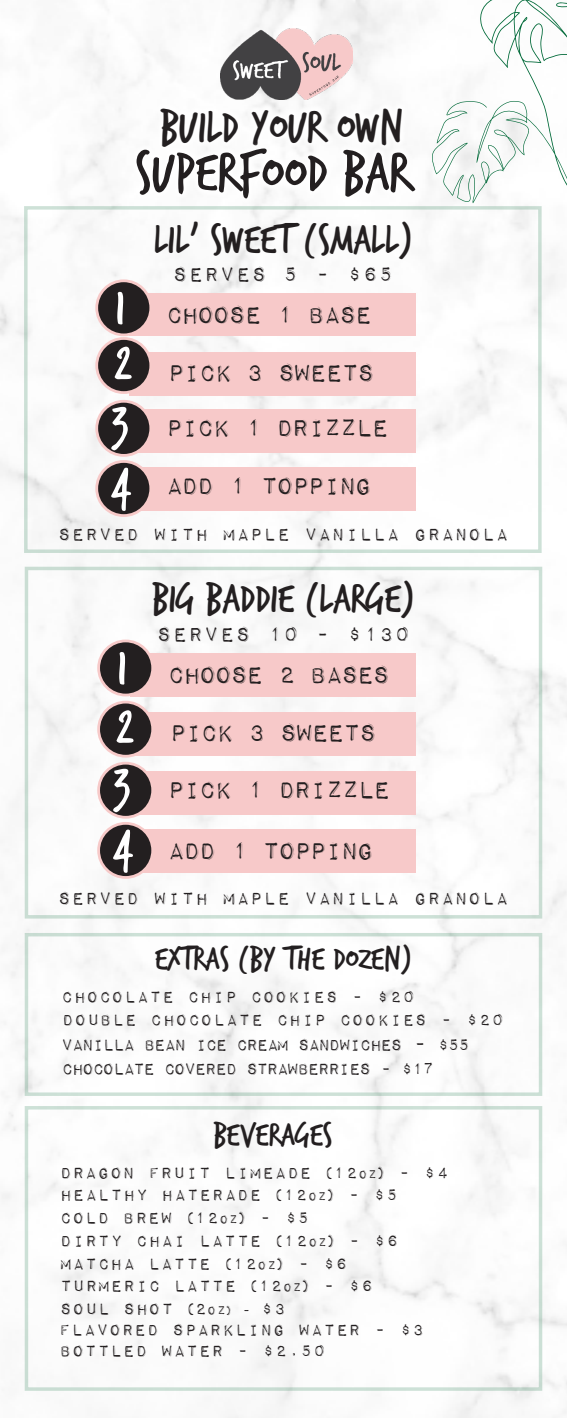
<style>
.page{position:relative;width:567px;height:1418px;background:#fff}
.page>*{position:absolute;margin:0;border:0;box-sizing:border-box;transform-origin:0 0}
.t1{font:59.5px "Trash Hand";color:#231f20}
.t2{font:53.02px "Trash Hand";color:#fff}
.t3{font:49px "Trash Hand";color:#231f20}
.t4{font:43.75px "Trash Hand";color:#231f20}
.t5{font:35px "Trash Hand";color:#231f20}
.t6{font:31.5px "Impact Label Reversed";letter-spacing:-.1em;color:#231f20}
.t7{font:26.25px "Impact Label Reversed";color:#231f20}
.t8{font:22.75px "Impact Label Reversed";color:#231f20}
.t9{font:21px "Impact Label Reversed";color:#231f20}
.t10{font:21px "Impact Label Reversed";letter-spacing:-.11em;color:#231f20}
.s1{font-size:24.5px}
.s2{font-size:15.75px}
</style>
<div class="page">
<img style="left:0;top:0;width:567px;height:1418px">
<div style="left:129px;top:293px;width:286px;height:43px;background:#f7c9c9"></div>
<div style="left:97px;top:281px;width:54px;height:54px;background:#231f20;border-radius:50%"></div>
<div style="left:95px;top:279px;width:57px;height:57px;border:3px solid #f7cac9;border-radius:50%"></div>
<div style="left:129px;top:352px;width:286px;height:44px;background:#f7c9c9"></div>
<div style="left:97px;top:338px;width:54px;height:54px;background:#231f20;border-radius:50%"></div>
<div style="left:95px;top:337px;width:57px;height:57px;border:3px solid #f7cac9;border-radius:50%"></div>
<div style="left:129px;top:410px;width:286px;height:43px;background:#f7c9c9"></div>
<div style="left:97px;top:401px;width:54px;height:54px;background:#231f20;border-radius:50%"></div>
<div style="left:95px;top:400px;width:57px;height:57px;border:3px solid #f7cac9;border-radius:50%"></div>
<div style="left:129px;top:468px;width:286px;height:43px;background:#f7c9c9"></div>
<div style="left:97px;top:461px;width:54px;height:54px;background:#231f20;border-radius:50%"></div>
<div style="left:95px;top:460px;width:57px;height:57px;border:3px solid #f7cac9;border-radius:50%"></div>
<div style="left:130px;top:653px;width:285px;height:44px;background:#f7c9c9"></div>
<div style="left:99px;top:641px;width:54px;height:54px;background:#231f20;border-radius:50%"></div>
<div style="left:97px;top:639px;width:57px;height:57px;border:3px solid #f7cac9;border-radius:50%"></div>
<div style="left:130px;top:712px;width:285px;height:44px;background:#f7c9c9"></div>
<div style="left:99px;top:702px;width:54px;height:54px;background:#231f20;border-radius:50%"></div>
<div style="left:97px;top:700px;width:57px;height:57px;border:3px solid #f7cac9;border-radius:50%"></div>
<div style="left:130px;top:771px;width:285px;height:44px;background:#f7c9c9"></div>
<div style="left:99px;top:763px;width:54px;height:54px;background:#231f20;border-radius:50%"></div>
<div style="left:97px;top:762px;width:57px;height:56px;border:3px solid #f7cac9;border-radius:50%"></div>
<div style="left:130px;top:829px;width:285px;height:43px;background:#f7c9c9"></div>
<div style="left:99px;top:823px;width:54px;height:54px;background:#231f20;border-radius:50%"></div>
<div style="left:97px;top:822px;width:57px;height:57px;border:3px solid #f7cac9;border-radius:50%"></div>
<div style="left:153px;top:101px;width:256px;height:52px;background:#fff"></div>
<img style="left:221px;top:29px;width:131px;height:70px">
<div style="left:130px;top:142px;width:293px;height:63px;background:#fff"></div>
<svg style="left:430px;top:0;width:137px;height:203px"></svg>
<p class="t3" style="left:160px;top:102px;width:245px">BUILD YOUR OWN</p>
<p class="t1" style="left:135px;top:143px;width:277px">SUPERFOOD BAR</p>
<p class="t2" style="left:115px;top:281px;width:13px">1</p>
<p class="t2" style="left:115px;top:337px;width:20px">2</p>
<p class="t2" style="left:111px;top:397px;width:19px">3</p>
<p class="t4" style="left:154px;top:218px;width:260px">LIL’ SWEET (SMALL)</p>
<p class="t7" style="left:173px;top:262px;width:223px">Serves 5 - $65</p>
<p class="t6" style="left:165px;top:300px;width:209px">Choose 1 base</p>
<p class="t6" style="left:167px;top:357px;width:210px">pick 3 sweets</p>
<p class="t6" style="left:165px;top:413px;width:226px">pick 1 drizzle</p>
<p class="t2" style="left:111px;top:458px;width:21px">4</p>
<p class="t6" style="left:165px;top:470px;width:209px">add 1 topping</p>
<p class="t8" style="left:58px;top:523px;width:453px">served with maple vanilla granola</p>
<p class="t4" style="left:152px;top:577px;width:264px">BIG BADDIE (LARGE)</p>
<p class="t7" style="left:156px;top:621px;width:256px">Serves 10 - $130</p>
<p class="t2" style="left:116px;top:641px;width:13px">1</p>
<p class="t6" style="left:167px;top:660px;width:225px">Choose 2 bases</p>
<p class="t2" style="left:116px;top:700px;width:20px">2</p>
<p class="t2" style="left:113px;top:759px;width:19px">3</p>
<p class="t6" style="left:169px;top:717px;width:210px">pick 3 sweets</p>
<p class="t6" style="left:167px;top:774px;width:226px">pick 1 drizzle</p>
<p class="t2" style="left:113px;top:819px;width:21px">4</p>
<p class="t6" style="left:167px;top:836px;width:209px">add 1 topping</p>
<p class="t8" style="left:58px;top:887px;width:453px">served with maple vanilla granola</p>
<p class="t5" style="left:155px;top:941px;width:258px">EXTRAS (BY THE DOZEN)</p>
<p class="t9" style="left:61px;top:986px;width:355px">chocolate chip Cookies - $20</p>
<p class="t9" style="left:62px;top:1009px;width:444px">double chocolate chip cookies - $20</p>
<p class="t10" style="left:62px;top:1058px;width:374px">CHOCOLATE COVERED STRAWBERRIES - $17</p>
<p class="t10" style="left:61px;top:1034px;width:411px">vanilla bean ice Cream Sandwiches <span class="s1">-</span> $55</p>
<p class="t5" style="left:213px;top:1117px;width:121px">BEVERAGES</p>
<p class="t9" style="left:60px;top:1162px;width:391px">dragon fruit limeade (12<span class="s2">oz</span>) - $4</p>
<p class="t9" style="left:60px;top:1185px;width:340px">healthy haterade (12<span class="s2">oz</span>) - $5</p>
<p class="t9" style="left:60px;top:1207px;width:252px">cold brew (12<span class="s2">oz</span>) - $5</p>
<p class="t9" style="left:60px;top:1230px;width:340px">dirty chai latte (12<span class="s2">oz</span>) - $6</p>
<p class="t9" style="left:60px;top:1253px;width:290px">matcha latte (12<span class="s2">oz</span>) - $6</p>
<p class="t9" style="left:60px;top:1276px;width:315px">turmeric latte (12<span class="s2">oz</span>) - $6</p>
<p class="t9" style="left:60px;top:1298px;width:228px">soul shot (2<span class="s2">oz) -</span> $3</p>
<p class="t9" style="left:59px;top:1319px;width:368px">flavored sparkling water - $3</p>
<p class="t9" style="left:60px;top:1341px;width:268px">bottled water - $2.50</p>
</div>
